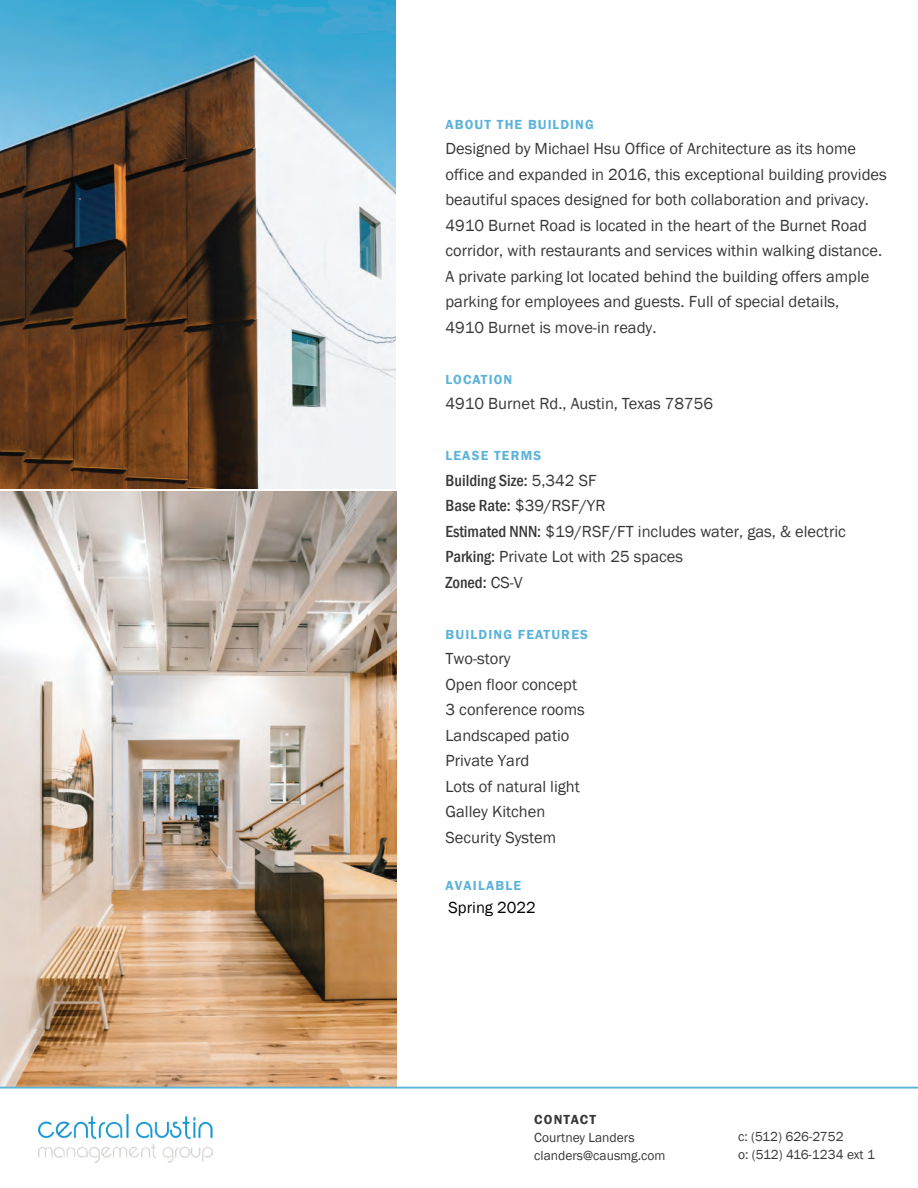
<style>
.page{position:relative;width:918px;height:1188px;background:#fff}
.page>*{position:absolute;margin:0;border:0;box-sizing:border-box;transform-origin:0 0}
.t1{font:16.5px/25.5px "Franklin Gothic";color:#373837}
.t2{font:16.5px "Franklin Gothic";color:#000}
.t3{font:13.5px/18px "Franklin Gothic";color:#373837}
.t4{font:600 13.5px "Franklin Gothic";letter-spacing:.085em;color:#5cb3da}
.t5{font:600 13.5px "Franklin Gothic";letter-spacing:.085em;color:#373837}
.s1{font-weight:500;font-stretch:condensed}
</style>
<div class="page">
<img style="left:0;top:0;width:395px;height:489px">
<img style="left:0;top:491px;width:396px;height:596px">
<img style="left:39px;top:1114px;width:174px;height:49px">
<hr style="left:0;top:1087px;width:918px;height:1px;background:#5cb3da">
<p class="t4" style="left:445px;top:116px;width:150px">ABOUT THE BUILDING</p>
<p class="t1" style="left:445px;top:136px;width:443px">Designed by Michael Hsu Office of Architecture as its home office and expanded in 2016, this exceptional building provides beautiful spaces designed for both collaboration and privacy.<br>4910 Burnet Road is located in the heart of the Burnet Road corridor, with restaurants and services within walking distance.<br>A private parking lot located behind the building offers ample parking for employees and guests. Full of special details,<br>4910 Burnet is move-in ready.</p>
<p class="t4" style="left:445px;top:371px;width:68px">LOCATION</p>
<p class="t1" style="left:445px;top:391px;width:269px">4910 Burnet Rd., Austin, Texas 78756</p>
<p class="t4" style="left:445px;top:447px;width:98px">LEASE TERMS</p>
<p class="t1" style="left:445px;top:468px;width:402px"><span class="s1">Building Size:</span> 5,342 SF<br><span class="s1">Base Rate:</span> $39/RSF/YR<br><span class="s1">Estimated NNN:</span> $19/RSF/FT includes water, gas, &amp; electric<br><span class="s1">Parking:</span> Private Lot with 25 spaces<br><span class="s1">Zoned:</span> CS-V</p>
<p class="t4" style="left:445px;top:626px;width:144px">BUILDING FEATURES</p>
<p class="t1" style="left:446px;top:646px;width:141px">Two-story<br>Open floor concept<br>3 conference rooms<br>Landscaped patio<br>Private Yard<br>Lots of natural light<br>Galley Kitchen<br>Security System</p>
<p class="t4" style="left:446px;top:877px;width:77px">AVAILABLE</p>
<p class="t2" style="left:449px;top:897px;width:89px">Spring 2022</p>
<p class="t5" style="left:534px;top:1111px;width:63px">CONTACT</p>
<p class="t3" style="left:534px;top:1128px;width:133px">Courtney Landers clanders@causmg.com</p>
<p class="t3" style="left:738px;top:1128px;width:138px">c: (512) 626-2752<br>o: (512) 416-1234 ext 1</p>
</div>
